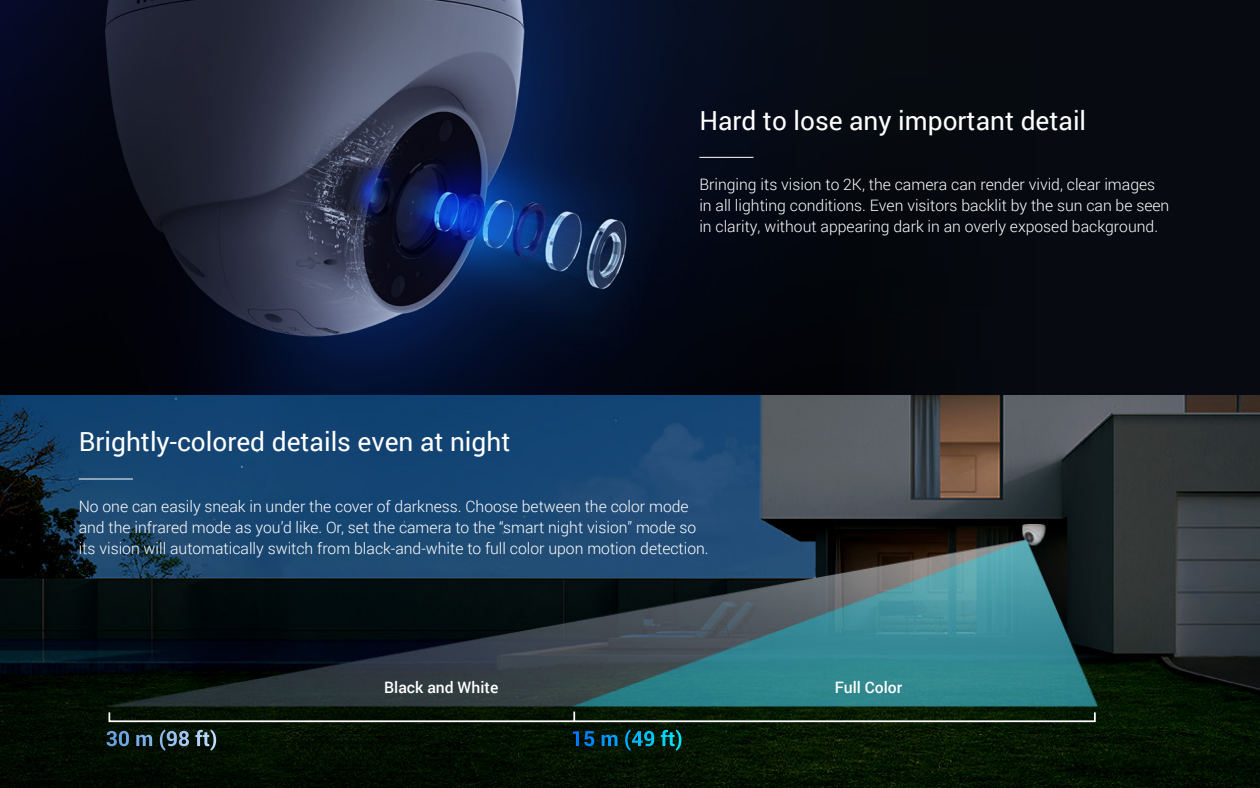
<style>
.page{position:relative;width:1260px;height:788px;background:#fff}
.page>*{position:absolute;margin:0;border:0;box-sizing:border-box;transform-origin:0 0}
.t1{font:26.25px "Roboto";color:#fff}
.t2{font:300 15.75px/21px "Roboto";color:#fff}
.t3{font:500 15.75px "Roboto";color:#fff}
</style>
<div class="page">
<img style="left:0;top:394px;width:1260px;height:394px">
<hr style="left:79px;top:478px;width:54px;height:1px;background:#fff">
<img style="left:0;top:0;width:819px;height:394px">
<div style="left:819px;top:0;width:441px;height:394px;background:#070b11"></div>
<hr style="left:699px;top:157px;width:55px;height:1px;background:#fff">
<svg style="left:573px;top:731px;width:21px;height:15px"></svg>
<svg style="left:602px;top:734px;width:15px;height:12px"></svg>
<svg style="left:625px;top:729px;width:29px;height:21px"></svg>
<svg style="left:661px;top:729px;width:20px;height:21px"></svg>
<svg style="left:107px;top:730px;width:22px;height:16px"></svg>
<svg style="left:136px;top:734px;width:16px;height:12px"></svg>
<svg style="left:160px;top:729px;width:29px;height:21px"></svg>
<svg style="left:195px;top:729px;width:21px;height:21px"></svg>
<div style="left:108px;top:711px;width:988px;height:11px;border:2px solid #fff"></div>
<svg style="left:573px;top:711px;width:2px;height:10px"></svg>
<h1 class="t1" style="left:699px;top:103px;width:388px">Hard to lose any important detail</h1>
<h1 class="t1" style="left:79px;top:423px;width:433px">Brightly-colored details even at night</h1>
<p class="t2" style="left:699px;top:173px;width:471px">Bringing its vision to 2K, the camera can render vivid, clear images in all lighting conditions. Even visitors backlit by the sun can be seen in clarity, without appearing dark in an overly exposed background.</p>
<p class="t2" style="left:79px;top:495px;width:631px">No one can easily sneak in under the cover of darkness. Choose between the color mode and the infrared mode as you’d like. Or, set the camera to the “smart night vision” mode so its vision will automatically switch from black-and-white to full color upon motion detection.</p>
<p class="t3" style="left:384px;top:676px;width:116px">Black and White</p>
<p class="t3" style="left:835px;top:676px;width:69px">Full Color</p>
</div>
